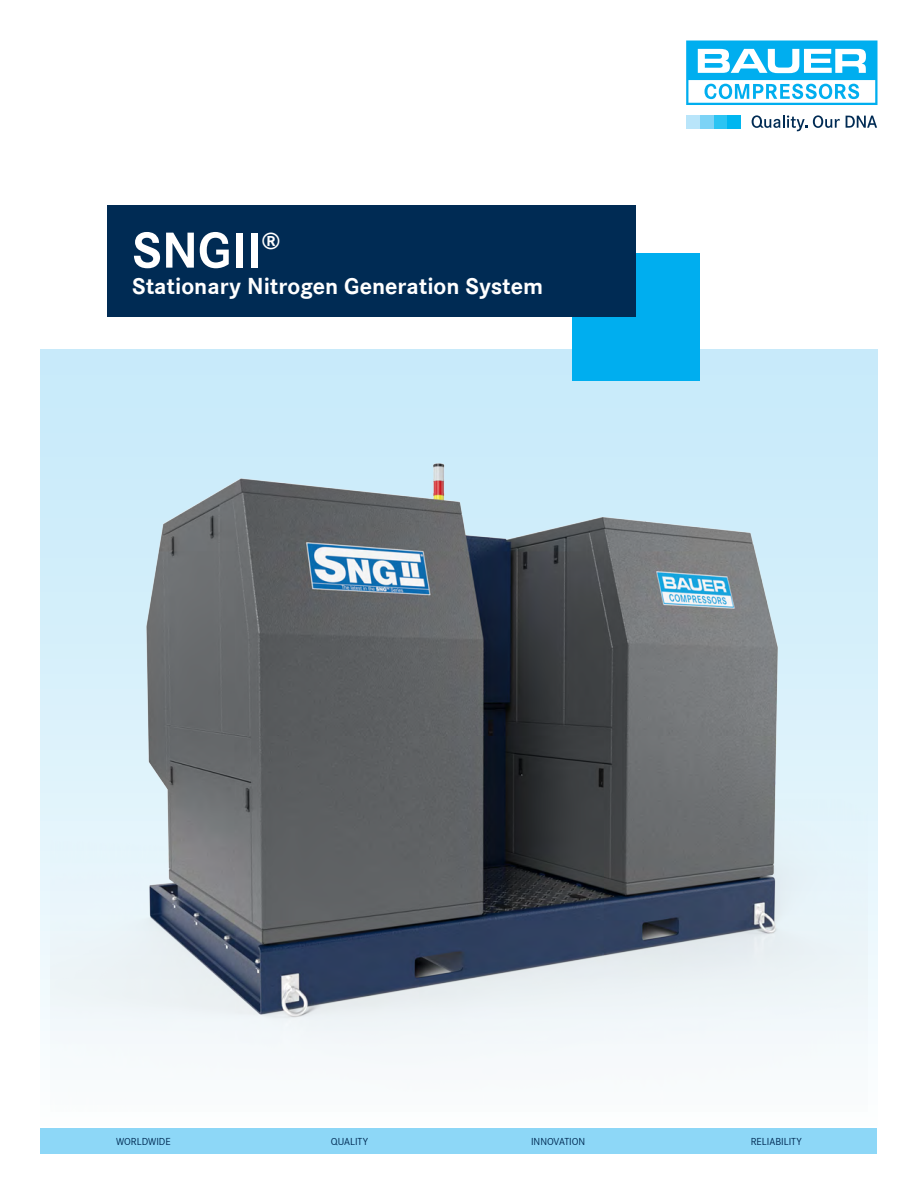
<style>
.page{position:relative;width:918px;height:1188px;background:#fff}
.page>*{position:absolute;margin:0;border:0;box-sizing:border-box;transform-origin:0 0}
.Head_Folgeseiten{font:700 52.5px "Corporate S Pro";color:#fff}
.Head_Folgeseiten-2{font:700 24px "Corporate S Pro";color:#fff}
.t1{font:10.5px "Corporate S Pro";color:#002b54}
</style>
<div class="page">
<div style="left:40px;top:350px;width:838px;height:779px;background:linear-gradient(to bottom,#c3e9f9,#fafdfe)"></div>
<img style="left:51px;top:367px;width:816px;height:744px">
<div style="left:572px;top:253px;width:127px;height:128px;background:#00aeef"></div>
<div style="left:40px;top:1129px;width:838px;height:25px;background:#8dd7f7"></div>
<svg style="left:686px;top:40px;width:192px;height:65px"></svg>
<svg style="left:813px;top:115px;width:27px;height:13px"></svg>
<svg style="left:846px;top:116px;width:31px;height:12px"></svg>
<svg style="left:752px;top:115px;width:55px;height:16px"></svg>
<div style="left:727px;top:115px;width:14px;height:13px;background:#00b6f0"></div>
<div style="left:713px;top:115px;width:14px;height:13px;background:#2bc4f3"></div>
<div style="left:700px;top:115px;width:13px;height:13px;background:#7cd3f6"></div>
<div style="left:686px;top:115px;width:14px;height:13px;background:#b9e5fa"></div>
<div style="left:107px;top:206px;width:529px;height:111px;background:#002b54"></div>
<p class="Head_Folgeseiten" style="left:132px;top:209px;width:149px">SNGII<sup>®</sup></p>
<p class="Head_Folgeseiten-2" style="left:132px;top:267px;width:412px">Stationary Nitrogen Generation System</p>
<p class="t1" style="left:116px;top:1134px;width:56px">WORLDWIDE</p>
<p class="t1" style="left:331px;top:1134px;width:39px">QUALITY</p>
<p class="t1" style="left:531px;top:1134px;width:56px">INNOVATION</p>
<p class="t1" style="left:751px;top:1134px;width:53px">RELIABILITY</p>
</div>
